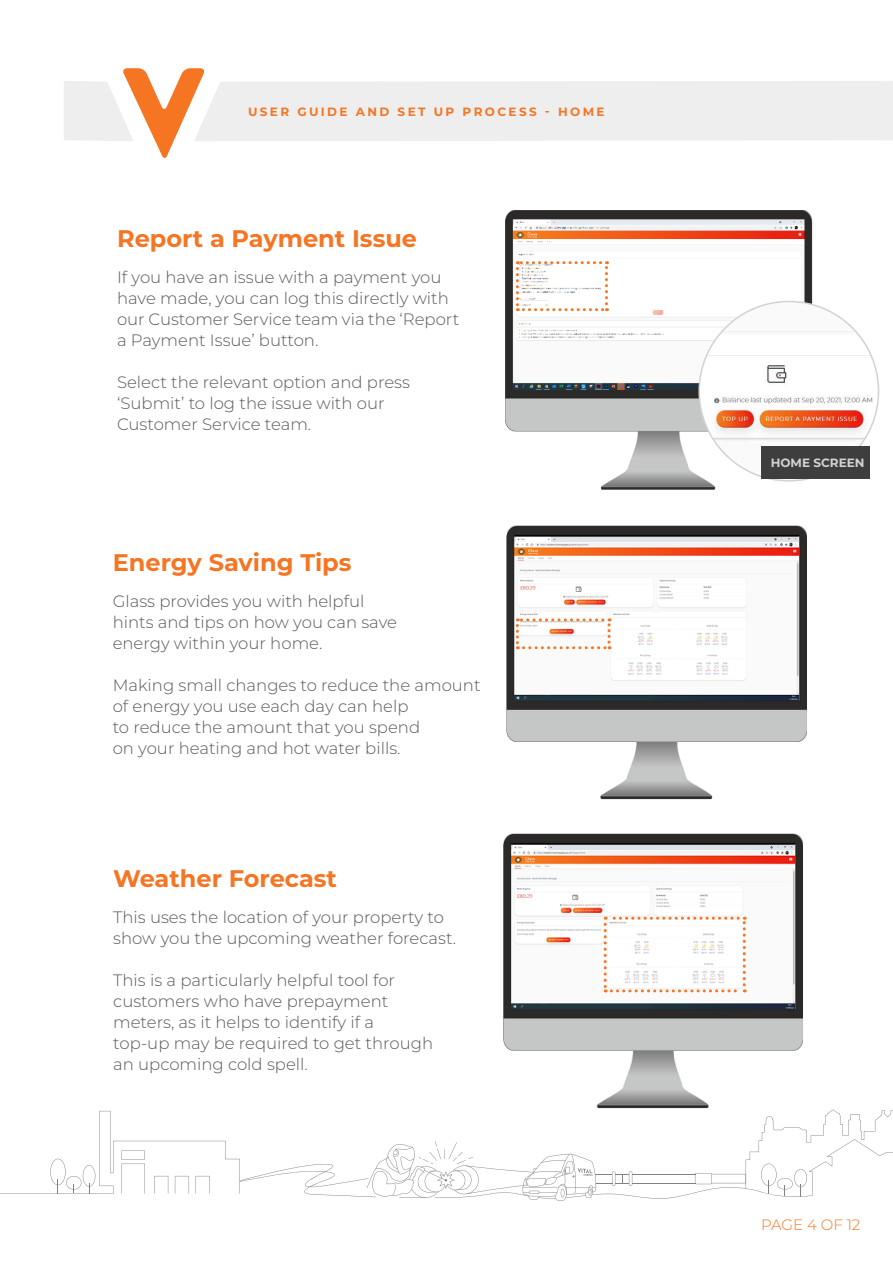
<style>
.page{position:relative;width:893px;height:1263px;background:#fff}
.page>*{position:absolute;margin:0;border:0;box-sizing:border-box;transform-origin:0 0}
.vital_page_intro{font:700 24px "Montserrat";color:#f57523}
.vital_page_intro-2{font:300 16.5px/21px "Montserrat";color:#57585a}
.vital_page_intro-3{font:300 15px "Montserrat";color:#f57523}
.t1{font:700 12px "Montserrat";letter-spacing:.2em;color:#f57523}
.vital_page_intro-4{font:700 12px "Montserrat";color:#d1d2d4}
</style>
<div class="page">
<svg style="left:0;top:1109px;width:893px;height:92px"></svg>
<svg style="left:64px;top:68px;width:829px;height:90px"></svg>
<img style="left:506px;top:525px;width:301px;height:275px">
<svg style="left:516px;top:618px;width:94px;height:31px"></svg>
<img style="left:471px;top:833px;width:354px;height:287px">
<svg style="left:604px;top:917px;width:142px;height:75px"></svg>
<img style="left:505px;top:210px;width:310px;height:280px">
<div style="left:699px;top:301px;width:179px;height:180px;background:#fafafa;border-radius:50%"></div>
<img style="left:699px;top:328px;width:179px;height:116px">
<svg style="left:516px;top:261px;width:92px;height:50px"></svg>
<hr style="left:761px;top:858px;width:26px;height:4px;background:#ea2210">
<hr style="left:761px;top:550px;width:30px;height:4px;background:#ea2210">
<hr style="left:769px;top:233px;width:27px;height:4px;background:#ea2210">
<div style="left:761px;top:446px;width:109px;height:33px;background:#3e3e3f"></div>
<p class="t1" style="left:248px;top:103px;width:358px">USER GUIDE AND SET UP PROCESS - HOME</p>
<p class="vital_page_intro" style="left:117px;top:221px;width:301px">Report a Payment Issue</p>
<p class="vital_page_intro-2" style="left:117px;top:266px;width:344px">If you have an issue with a payment you have made, you can log this directly with our Customer Service team via the ‘Report a Payment Issue’ button.</p>
<p class="vital_page_intro-2" style="left:117px;top:371px;width:294px">Select the relevant option and press ‘Submit’ to log the issue with our<br>Customer Service team.</p>
<p class="vital_page_intro" style="left:113px;top:545px;width:240px">Energy Saving Tips</p>
<p class="vital_page_intro-2" style="left:113px;top:590px;width:253px">Glass provides you with helpful</p>
<p class="vital_page_intro-2" style="left:113px;top:611px;width:286px">hints and tips on how you can save</p>
<p class="vital_page_intro-2" style="left:113px;top:632px;width:211px">energy within your home.</p>
<p class="vital_page_intro-2" style="left:113px;top:674px;width:369px">Making small changes to reduce the amount</p>
<p class="vital_page_intro-2" style="left:113px;top:695px;width:297px">of energy you use each day can help</p>
<p class="vital_page_intro-2" style="left:113px;top:716px;width:309px">to reduce the amount that you spend</p>
<p class="vital_page_intro-2" style="left:113px;top:737px;width:289px">on your heating and hot water bills.</p>
<p class="vital_page_intro" style="left:113px;top:861px;width:225px">Weather Forecast</p>
<p class="vital_page_intro-2" style="left:113px;top:906px;width:344px">This uses the location of your property to show you the upcoming weather forecast.</p>
<p class="vital_page_intro-2" style="left:113px;top:969px;width:283px">This is a particularly helpful tool for</p>
<p class="vital_page_intro-2" style="left:113px;top:990px;width:277px">customers who have prepayment</p>
<p class="vital_page_intro-2" style="left:113px;top:1011px;width:262px">meters, as it helps to identify if a</p>
<p class="vital_page_intro-2" style="left:113px;top:1032px;width:321px">top-up may be required to get through</p>
<p class="vital_page_intro-2" style="left:113px;top:1053px;width:196px">an upcoming cold spell.</p>
<p class="vital_page_intro-4" style="left:771px;top:454px;width:95px">HOME SCREEN</p>
<p class="vital_page_intro-3" style="left:761px;top:1215px;width:101px">PAGE 4 OF 12</p>
</div>
